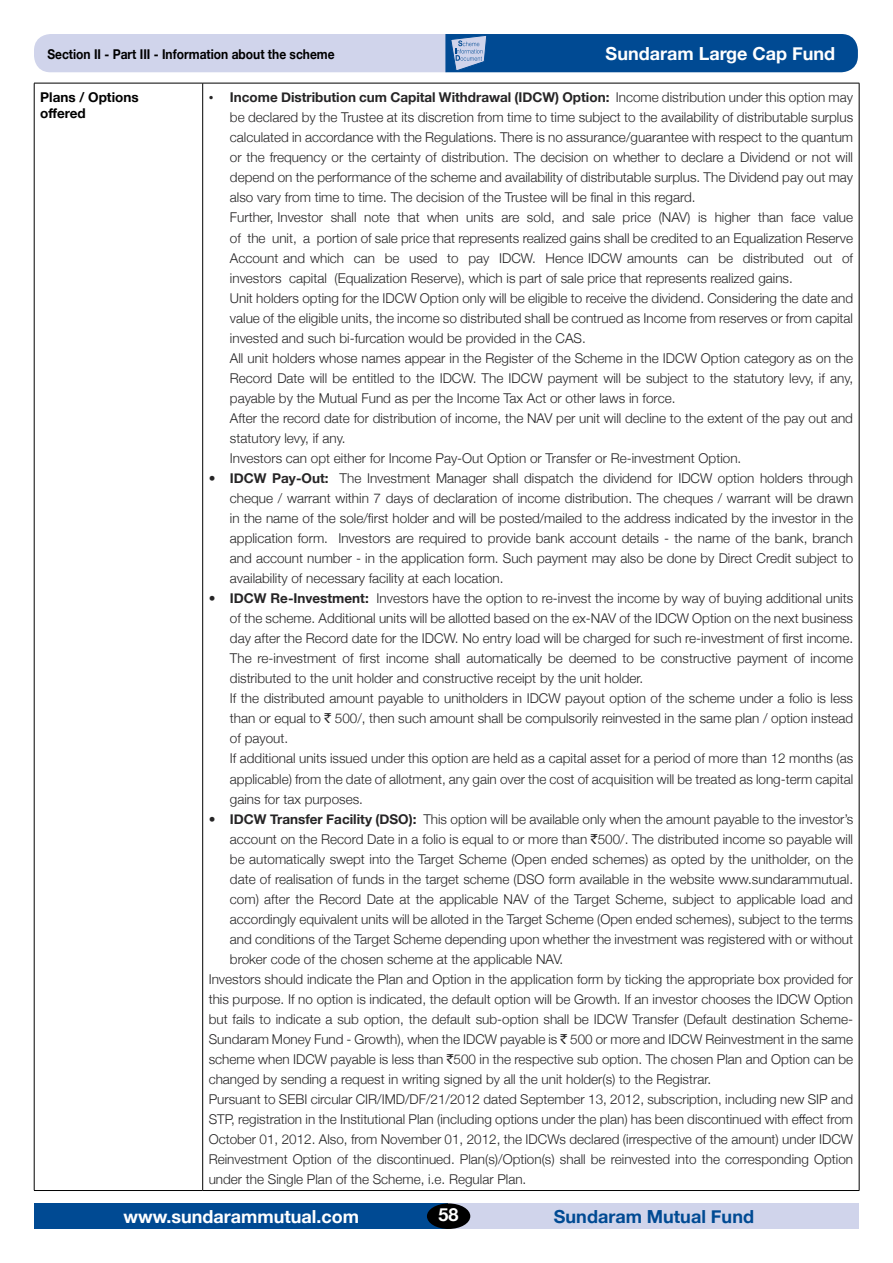
<style>
.page{position:relative;width:893px;height:1263px;background:#fff}
.page>*{position:absolute;margin:0;border:0;box-sizing:border-box;transform-origin:0 0}
.t1{font:700 18px "Helvetica Neue";color:#fff}
.t2{font:700 18px "Helvetica Neue";color:#004a93}
.t3{font:300 13.5px/20.1px "Helvetica Neue";color:#262526}
.t4{font:700 13.5px "Helvetica Neue";color:#000;scale:.89 1}
.t5{font:700 13.5px/16.2px "Helvetica Neue";color:#000}
.s1{font-family:"Times New Roman";font-weight:400}
.s2{font-weight:700}
.s3{font-family:"Rupee Foradian";font-weight:400}
</style>
<div class="page">
<div style="left:34px;top:1203px;width:415px;height:26px;background:#004a93"></div>
<div style="left:449px;top:1203px;width:410px;height:26px;background:#d0d4eb"></div>
<div style="left:427px;top:1203px;width:43px;height:26px;background:#000;border-radius:50%"></div>
<svg style="left:34px;top:34px;width:824px;height:38px;background:#6e93c1"></svg>
<hr style="left:34px;top:83px;width:169px;height:1px;background:#000">
<hr style="left:34px;top:83px;width:1px;height:1107px;background:#000">
<hr style="left:203px;top:83px;width:656px;height:1px;background:#000">
<hr style="left:202px;top:83px;width:1px;height:1107px;background:#000">
<hr style="left:859px;top:83px;width:1px;height:1107px;background:#000">
<hr style="left:34px;top:1190px;width:169px;height:1px;background:#000">
<hr style="left:203px;top:1190px;width:656px;height:1px;background:#000">
<h1 class="t1" style="left:606px;top:39px;width:231px">Sundaram Large Cap Fund</h1>
<p class="t4" style="left:47px;top:44px;width:324px">Section II - Part III - Information about the scheme</p>
<p class="t5" style="left:40px;top:90px;width:100px">Plans / Options offered</p>
<p class="t3" style="left:230px;top:86px;width:625px;text-indent:-21px"><span class="s1">•</span> <span class="s2">Income Distribution cum Capital Withdrawal (IDCW) Option:</span> Income distribution under this option may be declared by the Trustee at its discretion from time to time subject to the availability of distributable surplus calculated in accordance with the Regulations. There is no assurance/guarantee with respect to the quantum or the frequency or the certainty of distribution. The decision on whether to declare a Dividend or not will depend on the performance of the scheme and availability of distributable surplus. The Dividend pay out may also vary from time to time. The decision of the Trustee will be final in this regard.<br>Further, Investor shall note that when units are sold, and sale price (NAV) is higher than face value of the unit, a portion of sale price that represents realized gains shall be credited to an Equalization Reserve Account and which can be used to pay IDCW. Hence IDCW amounts can be distributed out of investors capital (Equalization Reserve), which is part of sale price that represents realized gains.<br>Unit holders opting for the IDCW Option only will be eligible to receive the dividend. Considering the date and value of the eligible units, the income so distributed shall be contrued as Income from reserves or from capital invested and such bi-furcation would be provided in the CAS.<br>All unit holders whose names appear in the Register of the Scheme in the IDCW Option category as on the Record Date will be entitled to the IDCW. The IDCW payment will be subject to the statutory levy, if any, payable by the Mutual Fund as per the Income Tax Act or other laws in force.<br>After the record date for distribution of income, the NAV per unit will decline to the extent of the pay out and statutory levy, if any.<br>Investors can opt either for Income Pay-Out Option or Transfer or Re-investment Option.</p>
<p class="t3" style="left:230px;top:467px;width:625px;text-align:justify;text-indent:-21px">• <span class="s2">IDCW Pay-Out:</span> The Investment Manager shall dispatch the dividend for IDCW option holders through cheque / warrant within 7 days of declaration of income distribution. The cheques / warrant will be drawn in the name of the sole/first holder and will be posted/mailed to the address indicated by the investor in the application form. Investors are required to provide bank account details - the name of the bank, branch and account number - in the application form. Such payment may also be done by Direct Credit subject to availability of necessary facility at each location.</p>
<p class="t3" style="left:230px;top:587px;width:625px;text-indent:-21px">• <span class="s2">IDCW Re-Investment:</span> Investors have the option to re-invest the income by way of buying additional units of the scheme. Additional units will be allotted based on the ex-NAV of the IDCW Option on the next business day after the Record date for the IDCW. No entry load will be charged for such re-investment of first income.<br>The re-investment of first income shall automatically be deemed to be constructive payment of income distributed to the unit holder and constructive receipt by the unit holder.<br>If the distributed amount payable to unitholders in IDCW payout option of the scheme under a folio is less than or equal to <span class="s3">`</span> 500/, then such amount shall be compulsorily reinvested in the same plan / option instead of payout.<br>If additional units issued under this option are held as a capital asset for a period of more than 12 months (as applicable) from the date of allotment, any gain over the cost of acquisition will be treated as long-term capital gains for tax purposes.</p>
<p class="t3" style="left:209px;top:808px;width:646px">• <span class="s2">IDCW Transfer Facility (DSO):</span> This option will be available only when the amount payable to the investor’s</p>
<p class="t3" style="left:230px;top:828px;width:625px">account on the Record Date in a folio is equal to or more than <span class="s3">`</span>500/. The distributed income so payable will</p>
<p class="t3" style="left:230px;top:848px;width:625px">be automatically swept into the Target Scheme (Open ended schemes) as opted by the unitholder, on the</p>
<p class="t3" style="left:230px;top:868px;width:625px">date of realisation of funds in the target scheme (DSO form available in the website www.sundarammutual.</p>
<p class="t3" style="left:230px;top:888px;width:625px">com) after the Record Date at the applicable NAV of the Target Scheme, subject to applicable load and</p>
<p class="t3" style="left:230px;top:908px;width:625px">accordingly equivalent units will be alloted in the Target Scheme (Open ended schemes), subject to the terms</p>
<p class="t3" style="left:230px;top:928px;width:625px">and conditions of the Target Scheme depending upon whether the investment was registered with or without</p>
<p class="t3" style="left:230px;top:948px;width:335px">broker code of the chosen scheme at the applicable NAV.</p>
<p class="t3" style="left:209px;top:968px;width:646px">Investors should indicate the Plan and Option in the application form by ticking the appropriate box provided for</p>
<p class="t3" style="left:209px;top:988px;width:646px">this purpose. If no option is indicated, the default option will be Growth. If an investor chooses the IDCW Option</p>
<p class="t3" style="left:209px;top:1008px;width:646px">but fails to indicate a sub option, the default sub-option shall be IDCW Transfer (Default destination Scheme-</p>
<p class="t3" style="left:209px;top:1028px;width:646px">Sundaram Money Fund - Growth), when the IDCW payable is <span class="s3">`</span> 500 or more and IDCW Reinvestment in the same</p>
<p class="t3" style="left:209px;top:1048px;width:646px">scheme when IDCW payable is less than <span class="s3">`</span>500 in the respective sub option. The chosen Plan and Option can be</p>
<p class="t3" style="left:209px;top:1068px;width:504px">changed by sending a request in writing signed by all the unit holder(s) to the Registrar.</p>
<p class="t3" style="left:209px;top:1088px;width:646px">Pursuant to SEBI circular CIR/IMD/DF/21/2012 dated September 13, 2012, subscription, including new SIP and</p>
<p class="t3" style="left:209px;top:1108px;width:646px">STP, registration in the Institutional Plan (including options under the plan) has been discontinued with effect from</p>
<p class="t3" style="left:209px;top:1128px;width:646px">October 01, 2012. Also, from November 01, 2012, the IDCWs declared (irrespective of the amount) under IDCW</p>
<p class="t3" style="left:209px;top:1148px;width:646px">Reinvestment Option of the discontinued. Plan(s)/Option(s) shall be reinvested into the corresponding Option</p>
<p class="t3" style="left:209px;top:1168px;width:319px">under the Single Plan of the Scheme, i.e. Regular Plan.</p>
<h1 class="t1" style="left:439px;top:1200px;width:22px">58</h1>
<h1 class="t1" style="left:124px;top:1202px;width:237px">www.sundarammutual.com</h1>
<h1 class="t2" style="left:554px;top:1202px;width:202px">Sundaram Mutual Fund</h1>
</div>
